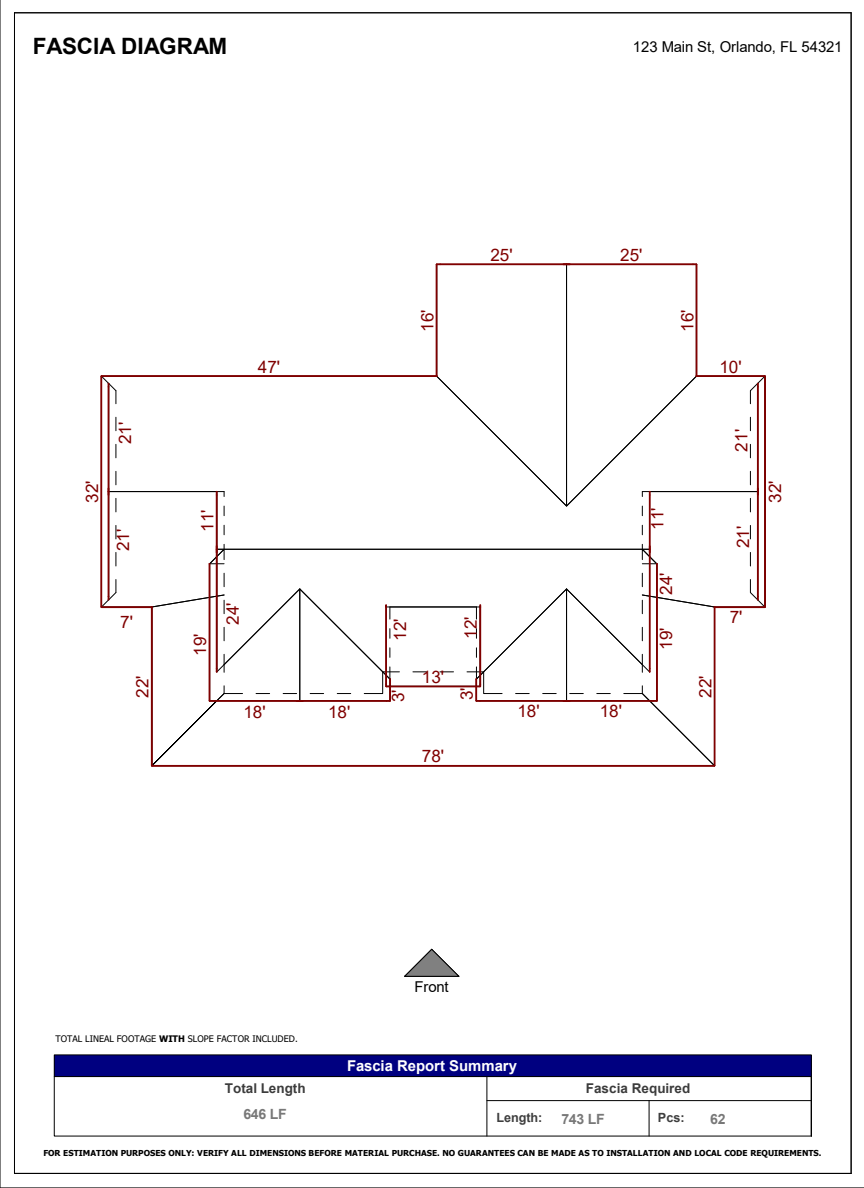
<style>
.page{position:relative;width:864px;height:1188px;background:#fff}
.page>*{position:absolute;margin:0;border:0;box-sizing:border-box;transform-origin:0 0}
.t1{font:700 22.5px "Arial";color:#000}
.t2{font:17.25px "Arial";color:#800000}
.t3{font:15px "Arial";letter-spacing:-.005em;color:#000}
.t4{font:700 14.85px "Arial";letter-spacing:-.005em;color:#fffffe}
.t5{font:700 14.1px "Arial";letter-spacing:-.02em;color:#787878}
.t6{font:700 13.5px "Arial";color:#3c3c3c}
.t7{font:700 12.75px "Arial";color:#3e3e3e}
.t8{font:9px "Tahoma";letter-spacing:.005em;color:#000}
.t9{font:700 8.25px "Tahoma";color:#000}
.s1{font-weight:700}
</style>
<div class="page">
<hr style="left:217px;top:549px;width:433px;height:1px;background:#000">
<svg style="left:153px;top:606px;width:283px;height:159px"></svg>
<hr style="left:102px;top:375px;width:335px;height:2px;background:#800000">
<hr style="left:100px;top:376px;width:2px;height:231px;background:#800000">
<hr style="left:151px;top:607px;width:2px;height:159px;background:#800000">
<hr style="left:386px;top:686px;width:94px;height:1px;background:#800000">
<hr style="left:152px;top:765px;width:562px;height:2px;background:#800000">
<svg style="left:101px;top:375px;width:299px;height:327px"></svg>
<svg style="left:436px;top:263px;width:330px;height:504px"></svg>
<hr style="left:696px;top:265px;width:1px;height:111px;background:#800000">
<svg style="left:54px;top:1077px;width:757px;height:59px"></svg>
<hr style="left:487px;top:1077px;width:1px;height:59px;background:#000">
<hr style="left:811px;top:1075px;width:1px;height:61px;background:#000">
<hr style="left:14px;top:1173px;width:837px;height:1px;background:#000">
<hr style="left:14px;top:13px;width:1px;height:1160px;background:#000">
<hr style="left:851px;top:13px;width:1px;height:1160px;background:#000">
<hr style="left:14px;top:13px;width:837px;height:1px;background:#000">
<hr style="left:0;top:0;width:1px;height:1188px;background:#000">
<hr style="left:0;top:1187px;width:864px;height:1px;background:#000">
<div style="left:54px;top:1055px;width:757px;height:22px;background:#000080"></div>
<div style="left:54px;top:1055px;width:758px;height:22px;border:1px solid #000"></div>
<svg style="left:404px;top:949px;width:56px;height:28px"></svg>
<h1 class="t1" style="left:33px;top:30px;width:196px">FASCIA DIAGRAM</h1>
<h3 class="t3" style="left:633px;top:36px;width:211px">123 Main St, Orlando, FL 54321</h3>
<h2 class="t2" style="left:80px;top:503px;width:24px;rotate:-90deg">32'</h2>
<h2 class="t2" style="left:113px;top:444px;width:24px;rotate:-90deg">21'</h2>
<h2 class="t2" style="left:111px;top:551px;width:24px;rotate:-90deg">21'</h2>
<h2 class="t2" style="left:120px;top:610px;width:14px">7'</h2>
<h2 class="t2" style="left:131px;top:698px;width:24px;rotate:-90deg">22'</h2>
<h2 class="t2" style="left:258px;top:355px;width:24px">47'</h2>
<h2 class="t2" style="left:195px;top:532px;width:24px;rotate:-90deg">11'</h2>
<h2 class="t2" style="left:188px;top:656px;width:24px;rotate:-90deg">19'</h2>
<h2 class="t2" style="left:221px;top:625px;width:24px;rotate:-90deg">24'</h2>
<h2 class="t2" style="left:243px;top:700px;width:24px">18'</h2>
<h2 class="t2" style="left:328px;top:700px;width:24px">18'</h2>
<h2 class="t2" style="left:415px;top:332px;width:24px;rotate:-90deg">16'</h2>
<h2 class="t2" style="left:490px;top:243px;width:24px">25'</h2>
<h2 class="t2" style="left:620px;top:243px;width:24px">25'</h2>
<h2 class="t2" style="left:675px;top:332px;width:24px;rotate:-90deg">16'</h2>
<h2 class="t2" style="left:719px;top:355px;width:24px">10'</h2>
<h2 class="t2" style="left:388px;top:641px;width:24px;rotate:-90deg">12'</h2>
<h2 class="t2" style="left:459px;top:639px;width:24px;rotate:-90deg">12'</h2>
<h2 class="t2" style="left:422px;top:665px;width:24px">13'</h2>
<h2 class="t2" style="left:386px;top:702px;width:14px;rotate:-90deg">3'</h2>
<h2 class="t2" style="left:455px;top:700px;width:14px;rotate:-90deg">3'</h2>
<h2 class="t2" style="left:422px;top:744px;width:24px">78'</h2>
<h2 class="t2" style="left:517px;top:699px;width:24px">18'</h2>
<h2 class="t2" style="left:600px;top:699px;width:24px">18'</h2>
<h2 class="t2" style="left:646px;top:530px;width:24px;rotate:-90deg">11'</h2>
<h2 class="t2" style="left:654px;top:595px;width:24px;rotate:-90deg">24'</h2>
<h2 class="t2" style="left:654px;top:650px;width:24px;rotate:-90deg">19'</h2>
<h2 class="t2" style="left:730px;top:452px;width:24px;rotate:-90deg">21'</h2>
<h2 class="t2" style="left:731px;top:548px;width:24px;rotate:-90deg">21'</h2>
<h2 class="t2" style="left:763px;top:503px;width:24px;rotate:-90deg">32'</h2>
<h2 class="t2" style="left:730px;top:605px;width:14px">7'</h2>
<h2 class="t2" style="left:693px;top:698px;width:24px;rotate:-90deg">22'</h2>
<p class="t8" style="left:55px;top:1033px;width:244px">TOTAL LINEAL FOOTAGE <span class="s1">WITH</span> SLOPE FACTOR INCLUDED.</p>
<h3 class="t3" style="left:414px;top:977px;width:36px">Front</h3>
<h3 class="t4" style="left:347px;top:1055px;width:171px">Fascia Report Summary</h3>
<h3 class="t6" style="left:225px;top:1079px;width:82px">Total Length</h3>
<h3 class="t6" style="left:586px;top:1079px;width:106px">Fascia Required</h3>
<h3 class="t7" style="left:496px;top:1109px;width:47px">Length:</h3>
<h3 class="t7" style="left:658px;top:1109px;width:28px">Pcs:</h3>
<h3 class="t5" style="left:243px;top:1104px;width:45px">646 LF</h3>
<h3 class="t5" style="left:561px;top:1109px;width:45px">743 LF</h3>
<h3 class="t5" style="left:710px;top:1109px;width:17px">62</h3>
<p class="t9" style="left:43px;top:1147px;width:780px">FOR ESTIMATION PURPOSES ONLY: VERIFY ALL DIMENSIONS BEFORE MATERIAL PURCHASE. NO GUARANTEES CAN BE MADE AS TO INSTALLATION AND LOCAL CODE REQUIREMENTS.</p>
</div>
